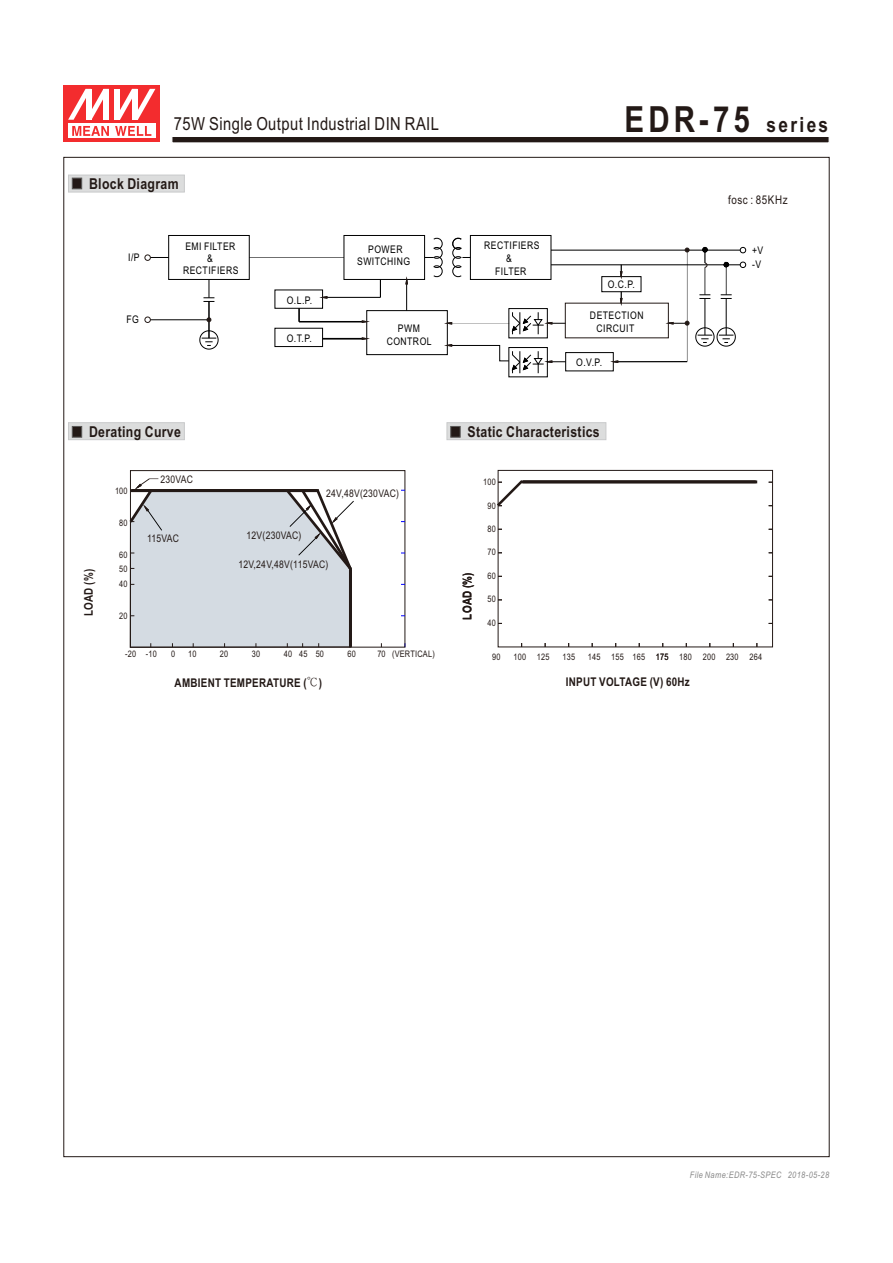
<style>
.page{position:relative;width:893px;height:1263px;background:#fff}
.page>*{position:absolute;margin:0;border:0;box-sizing:border-box;transform-origin:0 0}
.t1{font:700 36px "Arial Narrow";color:#231916}
.t2{font:18px "Arial Narrow";letter-spacing:.025em;color:#231916}
.t3{font:700 15px "Arial Narrow";letter-spacing:.025em;color:#231916}
.t4{font:700 12px "Arial Narrow";letter-spacing:.025em;color:#231916}
.t5{font:12px "Arial Narrow";letter-spacing:.045em;color:#231916}
.t6{font:10.5px/12.5px "Arial Narrow";letter-spacing:.045em;color:#000;text-align:center}
.t7{font:10.5px "Arial Narrow";letter-spacing:.025em;color:#231916}
.t8{font:9px "Arial Narrow";letter-spacing:.025em;color:#231916}
.t9{font:italic 9px "Arial Narrow";letter-spacing:.045em;color:#898989}
.s1{font-size:21px}
.s2{font-family:"Inn Ming";font-weight:500}
</style>
<div class="page">
<div style="left:498px;top:470px;width:275px;height:177px;border:1px solid #231916"></div>
<svg style="left:497px;top:477px;width:261px;height:32px"></svg>
<div style="left:130px;top:470px;width:275px;height:177px;border:1px solid #231916"></div>
<svg style="left:129px;top:478px;width:226px;height:170px"></svg>
<hr style="left:209px;top:301px;width:1px;height:37px;background:#000">
<svg style="left:199px;top:330px;width:19px;height:19px"></svg>
<div style="left:509px;top:308px;width:38px;height:30px;border:1px solid #000"></div>
<div style="left:275px;top:328px;width:48px;height:19px;border:1px solid #000"></div>
<div style="left:470px;top:235px;width:81px;height:45px;border:1px solid #000"></div>
<svg style="left:740px;top:247px;width:6px;height:6px"></svg>
<hr style="left:551px;top:250px;width:189px;height:1px;background:#000">
<hr style="left:551px;top:265px;width:189px;height:1px;background:#000">
<svg style="left:740px;top:262px;width:6px;height:6px"></svg>
<hr style="left:150px;top:319px;width:59px;height:1px;background:#000">
<svg style="left:452px;top:238px;width:18px;height:39px"></svg>
<div style="left:169px;top:235px;width:80px;height:45px;border:1px solid #000"></div>
<div style="left:344px;top:235px;width:81px;height:45px;border:1px solid #000"></div>
<svg style="left:203px;top:279px;width:11px;height:23px"></svg>
<hr style="left:249px;top:257px;width:95px;height:1px;background:#000">
<svg style="left:425px;top:238px;width:17px;height:39px"></svg>
<div style="left:367px;top:310px;width:80px;height:45px;border:1px solid #000"></div>
<div style="left:565px;top:352px;width:48px;height:19px;border:1px solid #000"></div>
<hr style="left:687px;top:251px;width:1px;height:111px;background:#000">
<hr style="left:614px;top:361px;width:73px;height:1px;background:#000">
<hr style="left:406px;top:279px;width:1px;height:32px;background:#000">
<svg style="left:406px;top:278px;width:2px;height:6px"></svg>
<svg style="left:446px;top:322px;width:6px;height:2px"></svg>
<svg style="left:512px;top:312px;width:53px;height:23px"></svg>
<svg style="left:612px;top:361px;width:6px;height:2px"></svg>
<svg style="left:380px;top:279px;width:1px;height:18px"></svg>
<hr style="left:327px;top:297px;width:53px;height:1px;background:#000">
<svg style="left:299px;top:308px;width:1px;height:13px"></svg>
<svg style="left:321px;top:296px;width:8px;height:2px"></svg>
<div style="left:602px;top:276px;width:39px;height:16px;border:1px solid #000"></div>
<hr style="left:299px;top:321px;width:64px;height:1px;background:#000">
<hr style="left:323px;top:338px;width:40px;height:1px;background:#000">
<svg style="left:362px;top:321px;width:6px;height:2px"></svg>
<svg style="left:362px;top:338px;width:6px;height:2px"></svg>
<svg style="left:446px;top:344px;width:120px;height:29px"></svg>
<div style="left:509px;top:347px;width:38px;height:30px;border:1px solid #000"></div>
<hr style="left:452px;top:323px;width:57px;height:1px;background:#000">
<svg style="left:620px;top:265px;width:2px;height:12px"></svg>
<svg style="left:620px;top:292px;width:2px;height:12px"></svg>
<svg style="left:667px;top:321px;width:22px;height:4px"></svg>
<svg style="left:685px;top:248px;width:4px;height:4px"></svg>
<svg style="left:207px;top:318px;width:4px;height:4px"></svg>
<svg style="left:145px;top:255px;width:24px;height:6px"></svg>
<svg style="left:145px;top:317px;width:6px;height:6px"></svg>
<hr style="left:705px;top:298px;width:1px;height:37px;background:#000">
<hr style="left:726px;top:298px;width:1px;height:37px;background:#000">
<svg style="left:695px;top:327px;width:41px;height:19px"></svg>
<svg style="left:721px;top:295px;width:11px;height:4px"></svg>
<svg style="left:724px;top:261px;width:5px;height:8px"></svg>
<hr style="left:726px;top:265px;width:1px;height:30px;background:#000">
<svg style="left:699px;top:247px;width:11px;height:52px"></svg>
<svg style="left:172px;top:137px;width:657px;height:6px"></svg>
<div style="left:64px;top:85px;width:96px;height:57px;background:#f32c2e"></div>
<div style="left:68px;top:123px;width:88px;height:15px;background:#fff"></div>
<svg style="left:115px;top:126px;width:36px;height:10px"></svg>
<svg style="left:72px;top:126px;width:37px;height:10px"></svg>
<svg style="left:68px;top:89px;width:36px;height:31px"></svg>
<div style="left:86px;top:89px;width:5px;height:31px;background:#fff"></div>
<div style="left:104px;top:89px;width:5px;height:31px;background:#fff"></div>
<svg style="left:115px;top:89px;width:40px;height:31px"></svg>
<div style="left:132px;top:89px;width:5px;height:31px;background:#fff"></div>
<svg style="left:68px;top:422px;width:117px;height:18px"></svg>
<svg style="left:447px;top:422px;width:159px;height:18px"></svg>
<svg style="left:68px;top:175px;width:117px;height:17px"></svg>
<h2 class="t2" style="left:174px;top:117px;width:266px">75W Single Output Industrial DIN RAIL</h2>
<h1 class="t1" style="left:624px;top:106px;width:205px">EDR-75 <span class="s1">series</span></h1>
<h3 class="t3" style="left:89px;top:178px;width:91px">Block Diagram</h3>
<p class="t6" style="left:128px;top:252px;width:13px">I/P</p>
<p class="t6" style="left:185px;top:241px;width:52px">EMI FILTER</p>
<p class="t6" style="left:183px;top:265px;width:57px">RECTIFIERS</p>
<p class="t6" style="left:207px;top:253px;width:7px">&amp;</p>
<p class="t6" style="left:357px;top:244px;width:55px">POWER<br>SWITCHING</p>
<p class="t6" style="left:484px;top:240px;width:57px">RECTIFIERS</p>
<p class="t6" style="left:506px;top:253px;width:7px">&amp;</p>
<p class="t6" style="left:495px;top:266px;width:33px">FILTER</p>
<p class="t6" style="left:608px;top:279px;width:29px">O.C.P.</p>
<p class="t6" style="left:126px;top:314px;width:14px">FG</p>
<p class="t6" style="left:287px;top:295px;width:27px">O.L.P.</p>
<p class="t6" style="left:287px;top:333px;width:27px">O.T.P.</p>
<p class="t6" style="left:590px;top:310px;width:55px">DETECTION</p>
<p class="t6" style="left:398px;top:323px;width:23px">PWM</p>
<p class="t6" style="left:596px;top:323px;width:39px">CIRCUIT</p>
<p class="t6" style="left:387px;top:336px;width:46px">CONTROL</p>
<p class="t6" style="left:576px;top:357px;width:27px">O.V.P.</p>
<h3 class="t3" style="left:89px;top:426px;width:93px">Derating Curve</h3>
<h3 class="t3" style="left:467px;top:426px;width:134px">Static Characteristics</h3>
<p class="t4" style="left:84px;top:616px;width:49px;rotate:-90deg">LOAD (%)</p>
<p class="t8" style="left:115px;top:487px;width:14px">100</p>
<p class="t8" style="left:119px;top:519px;width:10px">80</p>
<p class="t8" style="left:119px;top:551px;width:10px">60</p>
<p class="t8" style="left:119px;top:565px;width:10px">50</p>
<p class="t8" style="left:119px;top:581px;width:10px">40</p>
<p class="t8" style="left:119px;top:613px;width:10px">20</p>
<p class="t7" style="left:160px;top:475px;width:34px">230VAC</p>
<p class="t7" style="left:147px;top:534px;width:33px">115VAC</p>
<p class="t7" style="left:247px;top:531px;width:56px">12V(230VAC)</p>
<p class="t7" style="left:326px;top:490px;width:74px">24V,48V(230VAC)</p>
<p class="t7" style="left:238px;top:560px;width:92px">12V,24V,48V(115VAC)</p>
<p class="t4" style="left:463px;top:620px;width:49px;rotate:-90deg">LOAD (%)</p>
<p class="t8" style="left:483px;top:479px;width:14px">100</p>
<p class="t8" style="left:487px;top:502px;width:10px">90</p>
<p class="t8" style="left:487px;top:525px;width:10px">80</p>
<p class="t8" style="left:487px;top:549px;width:10px">70</p>
<p class="t8" style="left:487px;top:572px;width:10px">60</p>
<p class="t8" style="left:487px;top:596px;width:10px">50</p>
<p class="t8" style="left:487px;top:619px;width:10px">40</p>
<p class="t5" style="left:728px;top:196px;width:61px">fosc : 85KHz</p>
<p class="t6" style="left:752px;top:244px;width:13px;line-height:14.7px;text-align:left">+V -V</p>
<p class="t8" style="left:392px;top:650px;width:44px">(VERTICAL)</p>
<p class="t8" style="left:125px;top:650px;width:33px">-20 -10</p>
<p class="t8" style="left:171px;top:650px;width:6px">0</p>
<p class="t8" style="left:188px;top:650px;width:10px">10</p>
<p class="t8" style="left:220px;top:650px;width:10px">20</p>
<p class="t8" style="left:252px;top:650px;width:10px">30</p>
<p class="t8" style="left:284px;top:650px;width:42px">40 45 50</p>
<p class="t8" style="left:348px;top:650px;width:10px">60</p>
<p class="t8" style="left:377px;top:650px;width:10px">70</p>
<p class="t8" style="left:492px;top:653px;width:10px">90</p>
<p class="t8" style="left:513px;top:653px;width:38px">100 125</p>
<p class="t8" style="left:562px;top:653px;width:14px">135</p>
<p class="t8" style="left:588px;top:653px;width:59px">145 155 165</p>
<p class="t8" style="left:679px;top:653px;width:84px">180 200 230 264</p>
<p class="t8" style="left:656px;top:653px;width:14px">175</p>
<p class="t4" style="left:175px;top:678px;width:149px">AMBIENT TEMPERATURE (<span class="s2">℃</span>)</p>
<p class="t4" style="left:566px;top:677px;width:126px">INPUT VOLTAGE (V) 60Hz</p>
<p class="t9" style="left:690px;top:1171px;width:141px">File Name:EDR-75-SPEC 2018-05-28</p>
</div>
